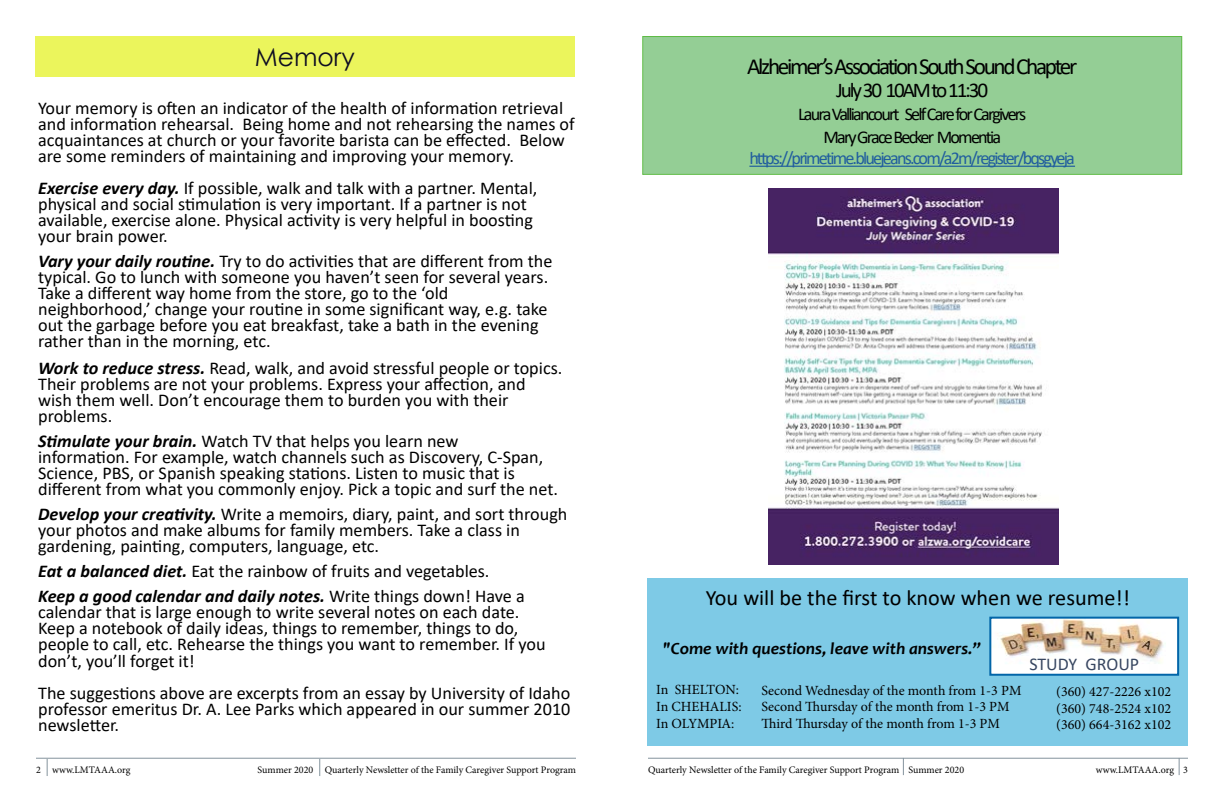
<style>
.page{position:relative;width:1224px;height:797px;background:#fff}
.page>*{position:absolute;margin:0;border:0;box-sizing:border-box;transform-origin:0 0}
.t1{font:25px "Century Gothic";color:#0e0d22}
.t2{font:23px "Calibri";letter-spacing:-.1em;color:#000}
.t3{font:22px "Calibri";color:#000}
.t4{font:21px "Calibri";letter-spacing:-.1em;color:#000}
.t5{font:18px/16px "Calibri";color:#000}
.t6{font:18px/23px "Calibri";letter-spacing:-.1em;color:#000;text-align:center}
.t7{font:18px "Calibri";letter-spacing:-.1em;color:#215e9e}
.t8{font:18px "Calibri";color:#384761}
.t9{font:italic 700 17px "Candara";color:#000}
.t10{font:14px/16.8px "Minion Pro";color:#000}
.t11{font:10px "Minion Pro";color:#000}
.s1{font-weight:700;font-style:italic}
</style>
<div class="page">
<hr style="left:36px;top:757px;width:540px;height:1px;background:#84939d">
<svg style="left:47px;top:758px;width:1px;height:18px"></svg>
<svg style="left:319px;top:758px;width:1px;height:18px"></svg>
<hr style="left:648px;top:757px;width:540px;height:1px;background:#84939d">
<svg style="left:903px;top:757px;width:1px;height:18px"></svg>
<svg style="left:1179px;top:757px;width:1px;height:18px"></svg>
<div style="left:35px;top:37px;width:540px;height:40px;background:#ebf55c"></div>
<img style="left:768px;top:189px;width:290px;height:375px">
<div style="left:643px;top:36px;width:539px;height:138px;background:#94ce95"></div>
<hr style="left:749px;top:166px;width:326px;height:1px;background:#215e9e">
<div style="left:642px;top:36px;width:540px;height:139px;border:1px solid #5fbb46"></div>
<div style="left:648px;top:578px;width:540px;height:167px;background:#7ecae6"></div>
<img style="left:992px;top:619px;width:184px;height:53px">
<div style="left:989px;top:616px;width:190px;height:59px;border:2px solid #0265a8"></div>
<h1 class="t1" style="left:255px;top:40px;width:101px">Memory</h1>
<p class="t2" style="left:747px;top:50px;width:332px">Alzheimer’s Association South Sound Chapter</p>
<p class="t4" style="left:836px;top:75px;width:153px">July 30 10AM to 11:30</p>
<p class="t6" style="left:798px;top:102px;width:230px">Laura Valliancourt Self Care for Cargivers<br>Mary Grace Becker Momentia</p>
<p class="t7" style="left:749px;top:146px;width:327px">https://primetime.bluejeans.com/a2m/register/bqsgyeja</p>
<p class="t5" style="left:38px;top:100px;width:538px">Your memory is often an indicator of the health of information retrieval and information rehearsal. Being home and not rehearsing the names of acquaintances at church or your favorite barista can be effected. Below are some reminders of maintaining and improving your memory.</p>
<p class="t5" style="left:38px;top:180px;width:501px"><span class="s1">Exercise every day.</span> If possible, walk and talk with a partner. Mental, physical and social stimulation is very important. If a partner is not available, exercise alone. Physical activity is very helpful in boosting your brain power.</p>
<p class="t5" style="left:38px;top:253px;width:516px"><span class="s1">Vary your daily routine.</span> Try to do activities that are different from the typical. Go to lunch with someone you haven’t seen for several years.<br>Take a different way home from the store, go to the ‘old neighborhood,’ change your routine in some significant way, e.g. take out the garbage before you eat breakfast, take a bath in the evening rather than in the morning, etc.</p>
<p class="t5" style="left:38px;top:360px;width:526px"><span class="s1">Work to reduce stress.</span> Read, walk, and avoid stressful people or topics.<br>Their problems are not your problems. Express your affection, and wish them well. Don’t encourage them to burden you with their problems.</p>
<p class="t5" style="left:38px;top:433px;width:521px"><span class="s1">Stimulate your brain.</span> Watch TV that helps you learn new<br>information. For example, watch channels such as Discovery, C-Span, Science, PBS, or Spanish speaking stations. Listen to music that is different from what you commonly enjoy. Pick a topic and surf the net.</p>
<p class="t5" style="left:38px;top:506px;width:531px"><span class="s1">Develop your creativity.</span> Write a memoirs, diary, paint, and sort through your photos and make albums for family members. Take a class in gardening, painting, computers, language, etc.</p>
<p class="t5" style="left:38px;top:558px;width:488px;line-height:25px"><span class="s1">Eat a balanced diet.</span> Eat the rainbow of fruits and vegetables.<br><span class="s1">Keep a good calendar and daily notes.</span> Write things down! Have a</p>
<p class="t5" style="left:38px;top:604px;width:509px">calendar that is large enough to write several notes on each date.<br>Keep a notebook of daily ideas, things to remember, things to do, people to call, etc. Rehearse the things you want to remember. If you don’t, you’ll forget it!</p>
<p class="t5" style="left:38px;top:684px;width:534px;text-align:justify">The suggestions above are excerpts from an essay by University of Idaho professor emeritus Dr. A. Lee Parks which appeared in our summer 2010 newsletter.</p>
<p class="t3" style="left:706px;top:582px;width:426px">You will be the first to know when we resume!!</p>
<p class="t9" style="left:663px;top:637px;width:320px">"Come with questions, leave with answers.”</p>
<p class="t10" style="left:761px;top:681px;width:262px">Second Wednesday of the month from 1-3 PM<br>Second Thursday of the month from 1-3 PM<br>Third Thursday of the month from 1-3 PM</p>
<p class="t10" style="left:1056px;top:682px;width:116px;text-align:justify">(360) 427-2226 x102 (360) 748-2524 x102 (360) 664-3162 x102</p>
<p class="t8" style="left:1029px;top:651px;width:111px">STUDY GROUP</p>
<p class="t10" style="left:656px;top:681px;width:87px">In SHELTON:<br>In CHEHALIS:<br>In OLYMPIA:</p>
<p class="t11" style="left:36px;top:762px;width:96px">2 www.LMTAAA.org</p>
<p class="t11" style="left:258px;top:762px;width:320px">Summer 2020 Quarterly Newsletter of the Family Caregiver Support Program</p>
<p class="t11" style="left:648px;top:763px;width:318px">Quarterly Newsletter of the Family Caregiver Support Program Summer 2020</p>
<p class="t11" style="left:1096px;top:763px;width:94px">www.LMTAAA.org 3</p>
</div>
